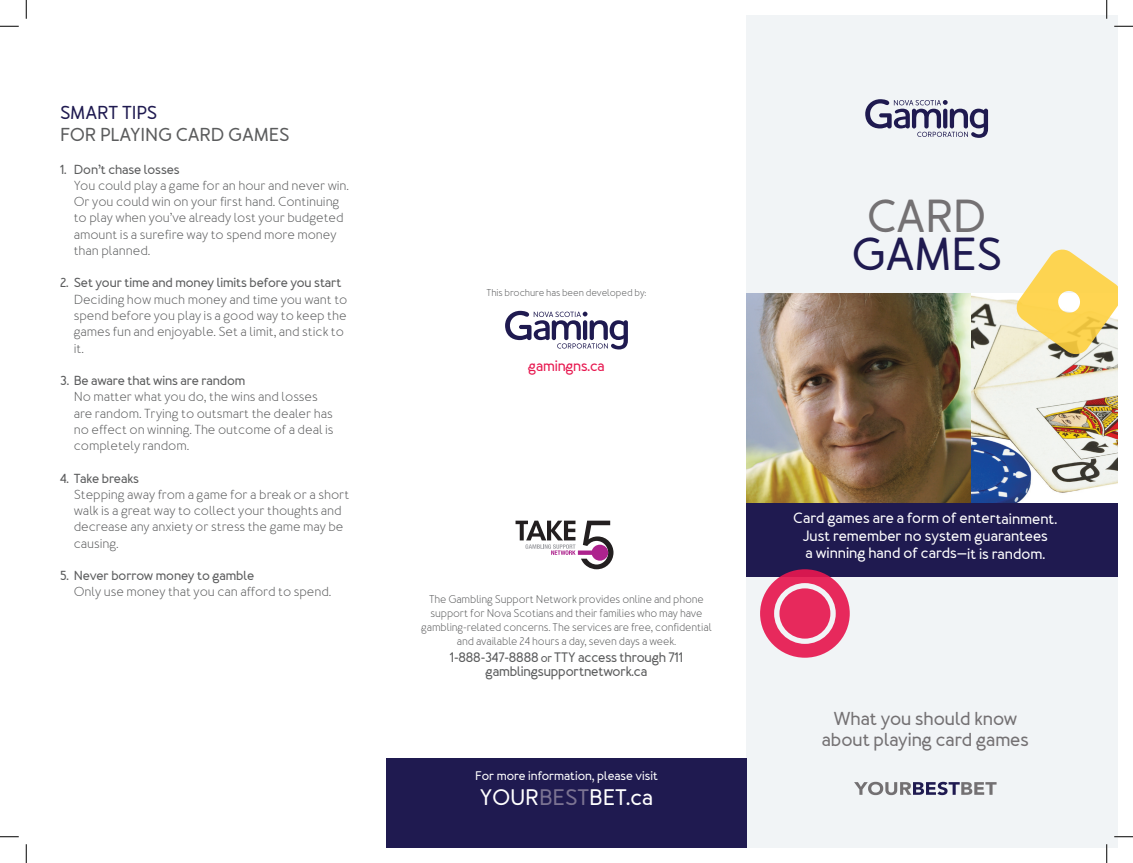
<style>
.page{position:relative;width:1133px;height:863px;background:#fff}
.page>*{position:absolute;margin:0;border:0;box-sizing:border-box;transform-origin:0 0}
.t1{font:700 46.25px "Merlo Round";letter-spacing:-.01em;color:#1f1a50}
.t2{font:700 46.25px "Merlo Round";color:#747173}
.t3{font:700 22.5px "Merlo Round";color:#fff}
.t4{font:700 18.75px/21.2px "Merlo Round";color:#747173;text-align:center}
.t5{font:700 18.75px "Merlo Round";letter-spacing:-.005em;color:#5b5c5d}
.t6{font:700 18.75px "Merlo Round";letter-spacing:-.005em;color:#1f1a50}
.t7{font:700 15px/17.5px "Merlo Round";color:#fff;text-align:center}
.t8{font:700 15px "Merlo Round";letter-spacing:-.01em;color:#e7174f}
.t9{font:700 13.75px/13.8px "Merlo Round";letter-spacing:-.01em;color:#5b5c5d;text-align:center}
.t10{font:13.12px/16.2px "Merlo Round";letter-spacing:-.005em;color:#5b5c5d}
.t11{font:700 13.12px "Merlo Round";letter-spacing:-.005em;color:#5b5c5d}
.t12{font:700 12.5px "Merlo Round";color:#fff}
.t13{font:11.25px/13.8px "Merlo Round";letter-spacing:-.01em;color:#5b5c5d;text-align:center}
.t14{font:10px "Merlo Round";letter-spacing:-.01em;color:#5b5c5d}
.s1{font-size:11.88px}
.s2{color:#7b7392}
</style>
<div class="page">
<div style="left:746px;top:15px;width:372px;height:833px;background:#f1f4f6"></div>
<img style="left:746px;top:294px;width:225px;height:209px">
<img style="left:971px;top:294px;width:147px;height:209px">
<div style="left:386px;top:758px;width:360px;height:90px;background:#1f1a50"></div>
<div style="left:746px;top:503px;width:372px;height:74px;background:#1f1a50"></div>
<svg style="left:515px;top:520px;width:98px;height:49px"></svg>
<svg style="left:854px;top:781px;width:142px;height:14px"></svg>
<svg style="left:865px;top:99px;width:123px;height:39px"></svg>
<svg style="left:505px;top:311px;width:123px;height:38px"></svg>
<svg style="left:1014px;top:249px;width:104px;height:107px"></svg>
<svg style="left:760px;top:569px;width:89px;height:88px"></svg>
<svg style="left:0;top:25px;width:19px;height:2px"></svg>
<svg style="left:1114px;top:25px;width:18px;height:2px"></svg>
<svg style="left:0;top:836px;width:19px;height:1px"></svg>
<svg style="left:1114px;top:836px;width:18px;height:1px"></svg>
<svg style="left:25px;top:0;width:2px;height:19px"></svg>
<svg style="left:25px;top:844px;width:2px;height:18px"></svg>
<svg style="left:1106px;top:0;width:1px;height:19px"></svg>
<svg style="left:1106px;top:844px;width:1px;height:18px"></svg>
<h3 class="t6" style="left:60px;top:101px;width:99px">SMART TIPS</h3>
<h3 class="t5" style="left:60px;top:123px;width:231px">FOR PLAYING CARD GAMES</h3>
<p class="t11" style="left:60px;top:161px;width:121px">1. Don’t chase losses</p>
<p class="t10" style="left:74px;top:178px;width:277px">You could play a game for an hour and never win.<br>Or you could win on your first hand. Continuing to play when you’ve already lost your budgeted amount is a surefire way to spend more money than planned.</p>
<p class="t11" style="left:60px;top:275px;width:283px">2. Set your time and money limits before you start</p>
<p class="t10" style="left:74px;top:291px;width:275px">Deciding how much money and time you want to spend before you play is a good way to keep the games fun and enjoyable. Set a limit, and stick to it.</p>
<p class="t11" style="left:60px;top:372px;width:187px">3. Be aware that wins are random</p>
<p class="t10" style="left:74px;top:389px;width:261px">No matter what you do, the wins and losses are random. Trying to outsmart the dealer has no effect on winning. The outcome of a deal is completely random.</p>
<p class="t11" style="left:60px;top:470px;width:80px">4. Take breaks</p>
<p class="t10" style="left:74px;top:486px;width:277px">Stepping away from a game for a break or a short walk is a great way to collect your thoughts and decrease any anxiety or stress the game may be causing.</p>
<p class="t11" style="left:60px;top:567px;width:196px">5. Never borrow money to gamble</p>
<p class="t10" style="left:74px;top:584px;width:259px">Only use money that you can afford to spend.</p>
<p class="t14" style="left:486px;top:286px;width:161px">This brochure has been developed by:</p>
<p class="t8" style="left:528px;top:356px;width:78px">gamingns.ca</p>
<p class="t13" style="left:421px;top:593px;width:292px">The Gambling Support Network provides online and phone support for Nova Scotians and their families who may have gambling-related concerns. The services are free, confidential and available 24 hours a day, seven days a week.</p>
<p class="t9" style="left:450px;top:651px;width:235px">1-888-347-8888 <span class="s1">or</span> TTY access through 711 gamblingsupportnetwork.ca</p>
<p class="t12" style="left:475px;top:767px;width:184px">For more information, please visit</p>
<h2 class="t3" style="left:480px;top:783px;width:175px">YOUR<span class="s2">BEST</span>BET.ca</h2>
<h1 class="t2" style="left:866px;top:187px;width:121px">CARD</h1>
<h1 class="t1" style="left:851px;top:226px;width:152px">GAMES</h1>
<p class="t7" style="left:793px;top:510px;width:266px">Card games are a form of entertainment.<br>Just remember no system guarantees<br>a winning hand of cards—it is random.</p>
<h3 class="t4" style="left:821px;top:708px;width:208px">What you should know about playing card games</h3>
</div>
